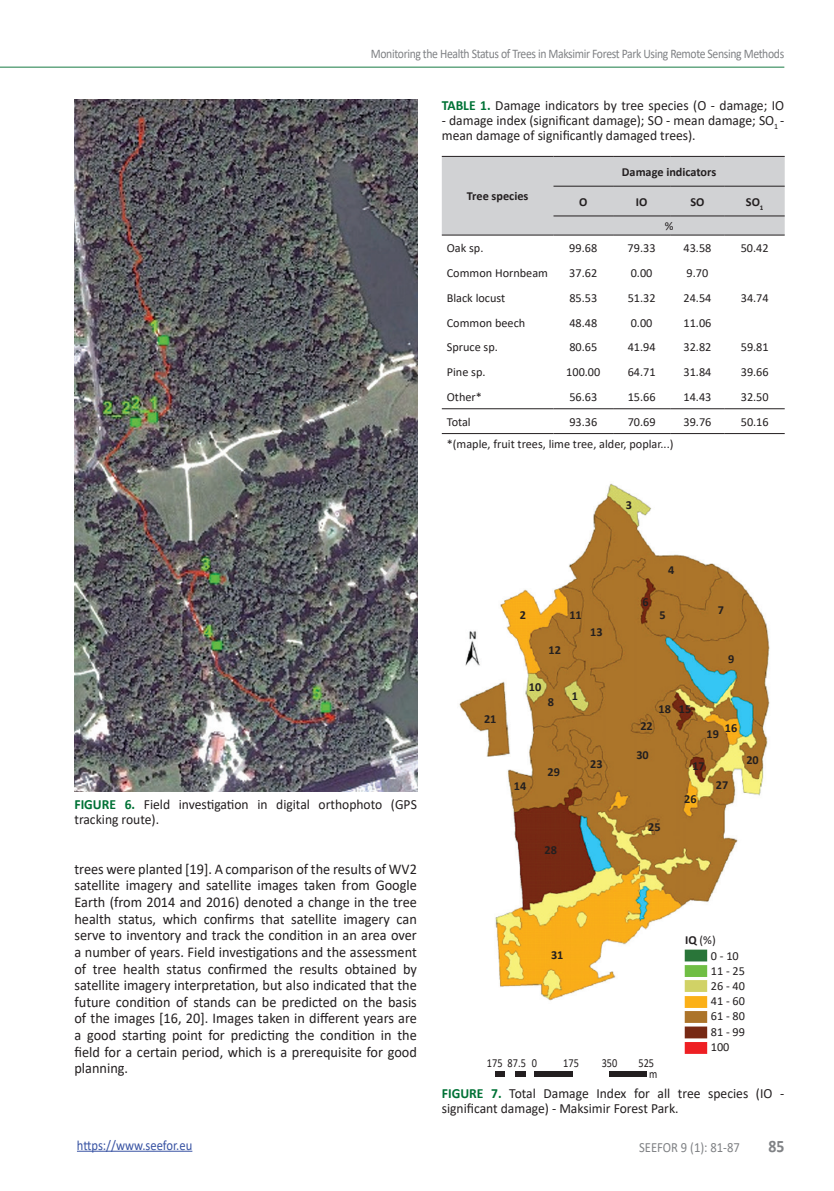
<style>
.page{position:relative;width:834px;height:1191px;background:#fff}
.page>*{position:absolute;margin:0;border:0;box-sizing:border-box;transform-origin:0 0}
.t1{font:700 17.5px "Calibri";color:#808285;scale:.9 1}
.t2{font:14.88px/16.6px "Calibri";color:#231f20;text-align:justify;scale:.96 1}
.t3{font:14px/14.9px "Calibri";color:#231f20}
.t4{font:14px "Calibri";color:#3853a3;scale:.9 1}
.t5{font:14px "Calibri";color:#808285;scale:.9 1}
.t6{font:700 14px "Calibri";color:#007236}
.t7{font:13.12px "Calibri";letter-spacing:-.03em;color:#808285;scale:.89 1}
.t8{font:12.25px/15px "Calibri";color:#231f20}
.t9{font:700 12.25px "Calibri";color:#231f20}
.t10{font:12.25px/10.5px "Calibri";color:#231f20;text-align:right;scale:.84 1}
.s1{font-weight:700;color:#007236}
.s2{font-weight:700}
</style>
<div class="page">
<hr style="left:0;top:67px;width:784px;height:1px;background:#4f9b70">
<hr style="left:77px;top:1150px;width:115px;height:1px;background:#3853a3">
<img style="left:74px;top:99px;width:343px;height:692px">
<div style="left:441px;top:157px;width:343px;height:78px;background:#d1d2d4"></div>
<hr style="left:553px;top:186px;width:60px;height:1px;background:#231f20">
<hr style="left:613px;top:186px;width:57px;height:1px;background:#231f20">
<hr style="left:670px;top:186px;width:54px;height:1px;background:#231f20">
<hr style="left:724px;top:186px;width:60px;height:1px;background:#231f20">
<hr style="left:553px;top:216px;width:60px;height:1px;background:#231f20">
<hr style="left:613px;top:216px;width:57px;height:1px;background:#231f20">
<hr style="left:670px;top:216px;width:54px;height:1px;background:#231f20">
<hr style="left:724px;top:216px;width:60px;height:1px;background:#231f20">
<hr style="left:441px;top:235px;width:112px;height:1px;background:#231f20">
<hr style="left:553px;top:235px;width:60px;height:1px;background:#231f20">
<hr style="left:613px;top:235px;width:57px;height:1px;background:#231f20">
<hr style="left:670px;top:235px;width:54px;height:1px;background:#231f20">
<hr style="left:724px;top:235px;width:60px;height:1px;background:#231f20">
<hr style="left:441px;top:408px;width:112px;height:1px;background:#231f20">
<hr style="left:553px;top:408px;width:60px;height:1px;background:#231f20">
<hr style="left:613px;top:408px;width:57px;height:1px;background:#231f20">
<hr style="left:670px;top:408px;width:54px;height:1px;background:#231f20">
<hr style="left:724px;top:408px;width:60px;height:1px;background:#231f20">
<hr style="left:441px;top:156px;width:112px;height:1px;background:#231f20">
<hr style="left:553px;top:156px;width:60px;height:1px;background:#231f20">
<hr style="left:613px;top:156px;width:57px;height:1px;background:#231f20">
<hr style="left:670px;top:156px;width:54px;height:1px;background:#231f20">
<hr style="left:724px;top:156px;width:60px;height:1px;background:#231f20">
<hr style="left:441px;top:433px;width:112px;height:1px;background:#231f20">
<hr style="left:553px;top:433px;width:60px;height:1px;background:#231f20">
<hr style="left:613px;top:433px;width:57px;height:1px;background:#231f20">
<hr style="left:670px;top:433px;width:54px;height:1px;background:#231f20">
<hr style="left:724px;top:433px;width:60px;height:1px;background:#231f20">
<img style="left:459px;top:483px;width:311px;height:518px">
<img style="left:683px;top:948px;width:25px;height:106px">
<div style="left:495px;top:1071px;width:10px;height:5px;background:#231f20"></div>
<div style="left:514px;top:1071px;width:11px;height:5px;background:#231f20"></div>
<div style="left:534px;top:1071px;width:38px;height:5px;background:#231f20"></div>
<div style="left:609px;top:1071px;width:37px;height:5px;background:#231f20"></div>
<p class="t7" style="left:371px;top:44px;width:466px">Monitoring the Health Status of Trees in Maksimir Forest Park Using Remote Sensing Methods</p>
<p class="t6" style="left:441px;top:95px;width:14px">TABLE</p>
<p class="t3" style="left:480px;top:97px;width:305px"><span class="s1">1.</span> Damage indicators by tree species (O - damage; IO</p>
<p class="t3" style="left:441px;top:112px;width:344px">- damage index (significant damage); SO - mean damage; SO<sub>1</sub> - mean damage of significantly damaged trees).</p>
<p class="t9" style="left:467px;top:188px;width:63px">Tree species</p>
<p class="t9" style="left:621px;top:163px;width:96px">Damage indicators</p>
<p class="t9" style="left:579px;top:193px;width:10px">O</p>
<p class="t9" style="left:635px;top:193px;width:13px">IO</p>
<p class="t9" style="left:690px;top:193px;width:16px">SO</p>
<p class="t9" style="left:745px;top:193px;width:19px">SO<sub>1</sub></p>
<p class="t8" style="left:664px;top:218px;width:10px">%</p>
<p class="t8" style="left:446px;top:240px;width:38px">Oak sp.</p>
<p class="t8" style="left:569px;top:240px;width:29px">99.68</p>
<p class="t8" style="left:627px;top:240px;width:29px">79.33</p>
<p class="t8" style="left:683px;top:240px;width:29px">43.58</p>
<p class="t8" style="left:740px;top:240px;width:29px">50.42</p>
<p class="t8" style="left:446px;top:265px;width:103px">Common Hornbeam</p>
<p class="t8" style="left:569px;top:265px;width:29px">37.62</p>
<p class="t8" style="left:630px;top:265px;width:23px">0.00</p>
<p class="t8" style="left:686px;top:265px;width:23px">9.70</p>
<p class="t8" style="left:446px;top:290px;width:60px">Black locust</p>
<p class="t8" style="left:569px;top:290px;width:29px">85.53</p>
<p class="t8" style="left:627px;top:290px;width:29px">51.32</p>
<p class="t8" style="left:683px;top:290px;width:29px">24.54</p>
<p class="t8" style="left:740px;top:290px;width:29px">34.74</p>
<p class="t8" style="left:446px;top:314px;width:80px">Common beech</p>
<p class="t8" style="left:569px;top:314px;width:29px">48.48</p>
<p class="t8" style="left:630px;top:314px;width:23px">0.00</p>
<p class="t8" style="left:683px;top:314px;width:29px">11.06</p>
<p class="t8" style="left:446px;top:339px;width:53px">Spruce sp.</p>
<p class="t8" style="left:569px;top:339px;width:29px">80.65</p>
<p class="t8" style="left:627px;top:339px;width:29px">41.94</p>
<p class="t8" style="left:683px;top:339px;width:29px">32.82</p>
<p class="t8" style="left:740px;top:339px;width:29px">59.81</p>
<p class="t8" style="left:446px;top:364px;width:40px">Pine sp.</p>
<p class="t8" style="left:566px;top:364px;width:36px">100.00</p>
<p class="t8" style="left:627px;top:364px;width:29px">64.71</p>
<p class="t8" style="left:683px;top:364px;width:29px">31.84</p>
<p class="t8" style="left:740px;top:364px;width:29px">39.66</p>
<p class="t8" style="left:446px;top:389px;width:37px">Other*</p>
<p class="t8" style="left:569px;top:389px;width:29px">56.63</p>
<p class="t8" style="left:627px;top:389px;width:29px">15.66</p>
<p class="t8" style="left:683px;top:389px;width:29px">14.43</p>
<p class="t8" style="left:740px;top:389px;width:29px">32.50</p>
<p class="t8" style="left:446px;top:414px;width:25px">Total</p>
<p class="t8" style="left:569px;top:414px;width:29px">93.36</p>
<p class="t8" style="left:627px;top:414px;width:29px">70.69</p>
<p class="t8" style="left:683px;top:414px;width:29px">39.76</p>
<p class="t8" style="left:740px;top:414px;width:29px">50.16</p>
<p class="t8" style="left:446px;top:436px;width:228px">*(maple, fruit trees, lime tree, alder, poplar...)</p>
<p class="t3" style="left:74px;top:797px;width:344px"><span class="s1">FIGURE 6.</span> Field investigation in digital orthophoto (GPS tracking route).</p>
<p class="t2" style="left:74px;top:860px;width:358px">trees were planted [19]. A comparison of the results of WV2 satellite imagery and satellite images taken from Google Earth (from 2014 and 2016) denoted a change in the tree health status, which confirms that satellite imagery can serve to inventory and track the condition in an area over a number of years. Field investigations and the assessment of tree health status confirmed the results obtained by satellite imagery interpretation, but also indicated that the future condition of stands can be predicted on the basis of the images [16, 20]. Images taken in different years are a good starting point for predicting the condition in the field for a certain period, which is a prerequisite for good planning.</p>
<p class="t9" style="left:484px;top:710px;width:14px">21</p>
<p class="t9" style="left:519px;top:606px;width:8px">2</p>
<p class="t9" style="left:569px;top:606px;width:14px">11</p>
<p class="t9" style="left:548px;top:641px;width:14px">12</p>
<p class="t9" style="left:590px;top:623px;width:14px">13</p>
<p class="t9" style="left:529px;top:678px;width:14px">10</p>
<p class="t9" style="left:547px;top:693px;width:8px">8</p>
<p class="t9" style="left:571px;top:687px;width:8px">1</p>
<p class="t9" style="left:513px;top:777px;width:14px">14</p>
<p class="t9" style="left:547px;top:763px;width:14px">29</p>
<p class="t9" style="left:590px;top:755px;width:14px">23</p>
<p class="t9" style="left:544px;top:841px;width:14px">28</p>
<p class="t9" style="left:626px;top:496px;width:8px">3</p>
<p class="t9" style="left:642px;top:593px;width:8px">6</p>
<p class="t9" style="left:668px;top:561px;width:8px">4</p>
<p class="t9" style="left:659px;top:606px;width:8px">5</p>
<p class="t9" style="left:717px;top:601px;width:8px">7</p>
<p class="t9" style="left:728px;top:650px;width:8px">9</p>
<p class="t9" style="left:658px;top:700px;width:34px">18 15</p>
<p class="t9" style="left:640px;top:717px;width:14px">22</p>
<p class="t9" style="left:636px;top:746px;width:14px">30</p>
<p class="t9" style="left:724px;top:719px;width:14px">16</p>
<p class="t9" style="left:706px;top:725px;width:14px">19</p>
<p class="t9" style="left:648px;top:818px;width:14px">25</p>
<p class="t9" style="left:692px;top:757px;width:14px">17</p>
<p class="t9" style="left:684px;top:790px;width:14px">26</p>
<p class="t9" style="left:715px;top:776px;width:14px">27</p>
<p class="t9" style="left:746px;top:751px;width:14px">20</p>
<p class="t9" style="left:551px;top:946px;width:14px">31</p>
<p class="t8" style="left:685px;top:931px;width:32px"><span class="s2">IQ</span> (%)</p>
<p class="t8" style="left:710px;top:948px;width:36px">0 - 10<br>11 - 25<br>26 - 40<br>41 - 60<br>61 - 80<br>81 - 99<br>100</p>
<p class="t10" style="left:487px;top:1057px;width:61px">175 87.5 0</p>
<p class="t10" style="left:563px;top:1057px;width:20px">175</p>
<p class="t10" style="left:601px;top:1057px;width:20px">350</p>
<p class="t10" style="left:638px;top:1057px;width:24px">525 m</p>
<p class="t3" style="left:441px;top:1085px;width:344px"><span class="s1">FIGURE 7.</span> Total Damage Index for all tree species (IO - significant damage) - Maksimir Forest Park.</p>
<p class="t4" style="left:77px;top:1135px;width:130px">https://www.seefor.eu</p>
<p class="t5" style="left:639px;top:1137px;width:113px">SEEFOR 9 (1): 81-87</p>
<p class="t1" style="left:768px;top:1134px;width:19px">85</p>
</div>
